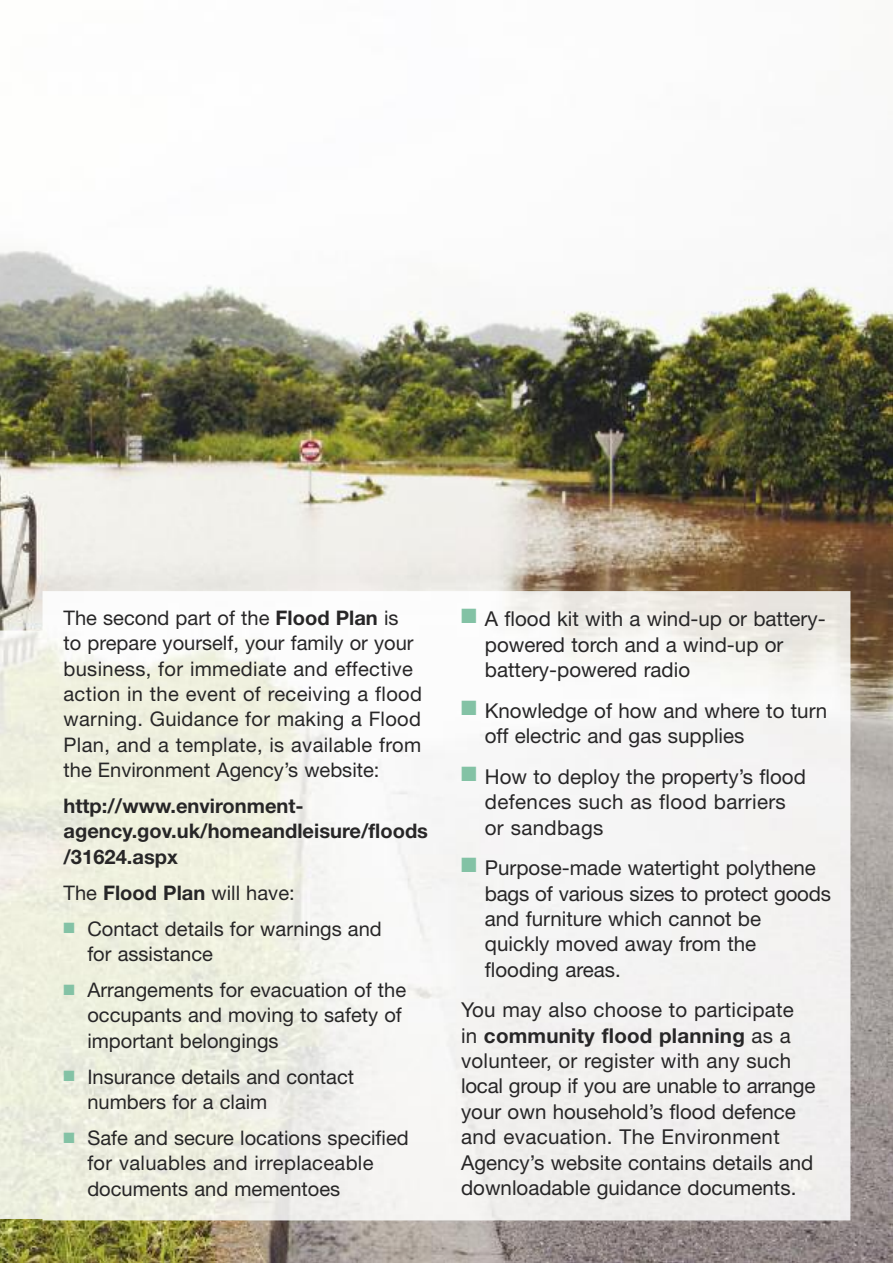
<style>
.page{position:relative;width:893px;height:1263px;background:#fff}
.page>*{position:absolute;margin:0;border:0;box-sizing:border-box;transform-origin:0 0}
.t1{font:20.55px/25.3px "Helvetica Neue LT";color:#272627}
.t2{font:20.1px/25.3px "Helvetica Neue LT";color:#272627}
.t3{font:700 20.1px/25.3px "Helvetica Neue LT";color:#272627}
.s1{font-weight:700}
.s2{color:#83c2a5}
</style>
<div class="page">
<img style="left:0;top:250px;width:893px;height:1013px">
<img style="left:0;top:591px;width:850px;height:629px">
<p class="t2" style="left:64px;top:607px;width:360px">The second part of the <span class="s1">Flood Plan</span> is<br>to prepare yourself, your family or your business, for immediate and effective action in the event of receiving a flood warning. Guidance for making a Flood Plan, and a template, is available from the Environment Agency’s website:</p>
<p class="t3" style="left:64px;top:795px;width:366px">http://www.environment&shy;agency.gov.uk/homeandleisure/floods /31624.aspx</p>
<p class="t2" style="left:64px;top:882px;width:233px">The <span class="s1">Flood Plan</span> will have:</p>
<p class="t2" style="left:87px;top:918px;width:296px;text-indent:-24px"><span class="s2">■</span> Contact details for warnings and for assistance</p>
<p class="t2" style="left:87px;top:979px;width:320px;text-indent:-24px"><span class="s2">■</span> Arrangements for evacuation of the occupants and moving to safety of important belongings</p>
<p class="t2" style="left:87px;top:1066px;width:268px;text-indent:-24px"><span class="s2">■</span> Insurance details and contact numbers for a claim</p>
<p class="t2" style="left:87px;top:1127px;width:323px;text-indent:-24px"><span class="s2">■</span> Safe and secure locations specified for valuables and irreplaceable documents and mementoes</p>
<p class="t1" style="left:485px;top:608px;width:342px;text-indent:-24px"><sup>■</sup> A flood kit with a wind-up or battery&shy;powered torch and a wind-up or battery-powered radio</p>
<p class="t1" style="left:485px;top:700px;width:344px;text-indent:-24px"><sup>■</sup> Knowledge of how and where to turn off electric and gas supplies</p>
<p class="t1" style="left:485px;top:766px;width:323px;text-indent:-24px"><sup>■</sup> How to deploy the property’s flood defences such as flood barriers or sandbags</p>
<p class="t1" style="left:485px;top:857px;width:348px;text-indent:-24px"><sup>■</sup> Purpose-made watertight polythene bags of various sizes to protect goods and furniture which cannot be<br>quickly moved away from the flooding areas.</p>
<p class="t1" style="left:461px;top:999px;width:356px">You may also choose to participate<br>in <span class="s1">community flood planning</span> as a volunteer, or register with any such local group if you are unable to arrange your own household’s flood defence and evacuation. The Environment Agency’s website contains details and downloadable guidance documents.</p>
</div>
